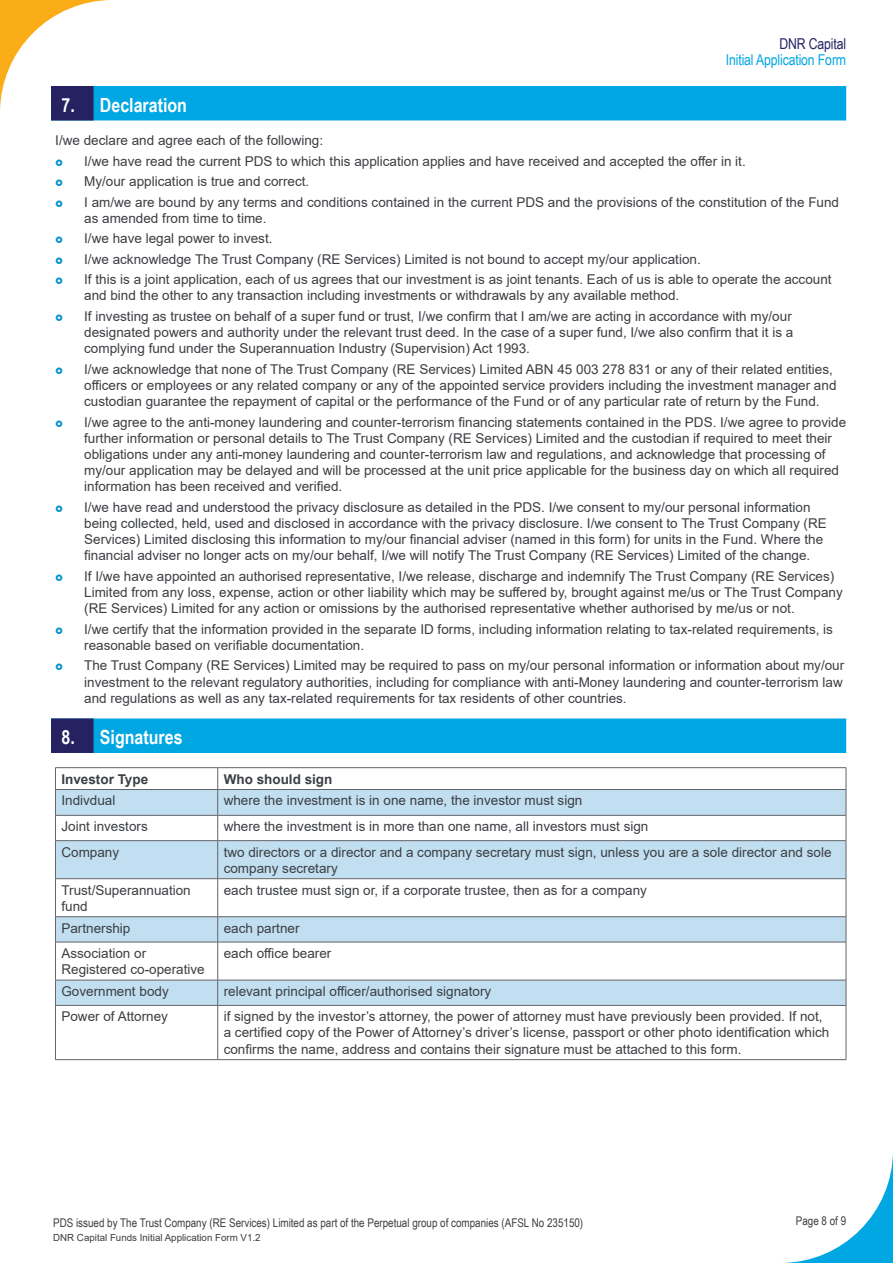
<style>
.page{position:relative;width:893px;height:1263px;background:#fff}
.page>*{position:absolute;margin:0;border:0;box-sizing:border-box;transform-origin:0 0}
.t1{font:700 19.5px "Arial Narrow";color:#fff}
.t2{font:15px "Arial Narrow";letter-spacing:-.01em;color:#00a7e2}
.t3{font:15px "Arial Narrow";letter-spacing:-.01em;color:#262262}
.t4{font:13.5px/16.2px "Arial";color:#3b3e42}
.t5{font:700 13.5px "Arial";color:#3b3e42}
.t6{font:12px "Arial Narrow";color:#3b3e42}
.t7{font:9.75px "Arial";color:#3b3e42}
</style>
<div class="page">
<svg style="left:782px;top:1152px;width:111px;height:111px"></svg>
<svg style="left:0;top:0;width:110px;height:110px"></svg>
<div style="left:51px;top:86px;width:795px;height:34px;background:#00a7e2"></div>
<div style="left:51px;top:86px;width:43px;height:34px;background:#262262"></div>
<div style="left:51px;top:718px;width:795px;height:35px;background:#00a7e2"></div>
<div style="left:51px;top:718px;width:43px;height:35px;background:#262262"></div>
<svg style="left:56px;top:790px;width:790px;height:215px;fill:#c2dff1"></svg>
<hr style="left:55px;top:767px;width:163px;height:1px;background:#636466">
<hr style="left:218px;top:767px;width:628px;height:1px;background:#636466">
<hr style="left:55px;top:789px;width:163px;height:1px;background:#636466">
<hr style="left:218px;top:789px;width:628px;height:1px;background:#636466">
<hr style="left:55px;top:815px;width:163px;height:1px;background:#636466">
<svg style="left:55px;top:768px;width:1px;height:72px"></svg>
<hr style="left:218px;top:815px;width:628px;height:1px;background:#636466">
<svg style="left:217px;top:768px;width:1px;height:72px"></svg>
<svg style="left:846px;top:768px;width:1px;height:72px"></svg>
<hr style="left:55px;top:840px;width:163px;height:1px;background:#636466">
<hr style="left:55px;top:841px;width:1px;height:37px;background:#636466">
<hr style="left:218px;top:840px;width:628px;height:1px;background:#636466">
<hr style="left:217px;top:841px;width:1px;height:37px;background:#636466">
<hr style="left:846px;top:841px;width:1px;height:37px;background:#636466">
<hr style="left:55px;top:878px;width:163px;height:1px;background:#636466">
<hr style="left:55px;top:879px;width:1px;height:37px;background:#636466">
<hr style="left:218px;top:878px;width:628px;height:1px;background:#636466">
<hr style="left:217px;top:879px;width:1px;height:37px;background:#636466">
<hr style="left:846px;top:879px;width:1px;height:37px;background:#636466">
<hr style="left:55px;top:916px;width:163px;height:1px;background:#636466">
<svg style="left:55px;top:917px;width:1px;height:25px"></svg>
<hr style="left:218px;top:916px;width:628px;height:1px;background:#636466">
<svg style="left:217px;top:917px;width:1px;height:25px"></svg>
<svg style="left:846px;top:917px;width:1px;height:25px"></svg>
<hr style="left:55px;top:942px;width:163px;height:1px;background:#636466">
<hr style="left:55px;top:942px;width:1px;height:38px;background:#636466">
<hr style="left:218px;top:942px;width:628px;height:1px;background:#636466">
<hr style="left:217px;top:942px;width:1px;height:38px;background:#636466">
<hr style="left:846px;top:942px;width:1px;height:38px;background:#636466">
<hr style="left:55px;top:980px;width:163px;height:1px;background:#636466">
<svg style="left:55px;top:980px;width:1px;height:25px"></svg>
<hr style="left:218px;top:980px;width:628px;height:1px;background:#636466">
<svg style="left:217px;top:980px;width:1px;height:25px"></svg>
<svg style="left:846px;top:980px;width:1px;height:25px"></svg>
<hr style="left:55px;top:1005px;width:163px;height:1px;background:#636466">
<hr style="left:55px;top:1005px;width:1px;height:54px;background:#636466">
<hr style="left:218px;top:1005px;width:628px;height:1px;background:#636466">
<hr style="left:217px;top:1005px;width:1px;height:54px;background:#636466">
<hr style="left:846px;top:1005px;width:1px;height:54px;background:#636466">
<hr style="left:55px;top:1059px;width:163px;height:1px;background:#636466">
<hr style="left:218px;top:1059px;width:628px;height:1px;background:#636466">
<p class="t3" style="left:779px;top:33px;width:68px">DNR Capital</p>
<p class="t2" style="left:726px;top:49px;width:122px">Initial Application Form</p>
<h1 class="t1" style="left:62px;top:90px;width:127px">7. Declaration</h1>
<p class="t4" style="left:84px;top:130px;width:756px;line-height:20.4px;text-indent:-29px">I/we declare and agree each of the following:<br>I/we have read the current PDS to which this application applies and have received and accepted the offer in it.<br>My/our application is true and correct.<br>I am/we are bound by any terms and conditions contained in the current PDS and the provisions of the constitution of the Fund</p>
<p class="t4" style="left:84px;top:208px;width:749px;line-height:20.4px">as amended from time to time.<br>I/we have legal power to invest.<br>I/we acknowledge The Trust Company (RE Services) Limited is not bound to accept my/our application.<br>If this is a joint application, each of us agrees that our investment is as joint tenants. Each of us is able to operate the account</p>
<p class="t4" style="left:84px;top:285px;width:709px;line-height:20.4px">and bind the other to any transaction including investments or withdrawals by any available method.<br>If investing as trustee on behalf of a super fund or trust, I/we confirm that I am/we are acting in accordance with my/our</p>
<p class="t4" style="left:84px;top:324px;width:711px">designated powers and authority under the relevant trust deed. In the case of a super fund, I/we also confirm that it is a complying fund under the Superannuation Industry (Supervision) Act 1993.</p>
<p class="t4" style="left:84px;top:361px;width:754px">I/we acknowledge that none of The Trust Company (RE Services) Limited ABN 45 003 278 831 or any of their related entities, officers or employees or any related company or any of the appointed service providers including the investment manager and custodian guarantee the repayment of capital or the performance of the Fund or of any particular rate of return by the Fund.</p>
<p class="t4" style="left:84px;top:414px;width:763px">I/we agree to the anti-money laundering and counter-terrorism financing statements contained in the PDS. I/we agree to provide further information or personal details to The Trust Company (RE Services) Limited and the custodian if required to meet their obligations under any anti-money laundering and counter-terrorism law and regulations, and acknowledge that processing of my/our application may be delayed and will be processed at the unit price applicable for the business day on which all required information has been received and verified.</p>
<p class="t4" style="left:84px;top:499px;width:744px">I/we have read and understood the privacy disclosure as detailed in the PDS. I/we consent to my/our personal information being collected, held, used and disclosed in accordance with the privacy disclosure. I/we consent to The Trust Company (RE Services) Limited disclosing this information to my/our financial adviser (named in this form) for units in the Fund. Where the financial adviser no longer acts on my/our behalf, I/we will notify The Trust Company (RE Services) Limited of the change.</p>
<p class="t4" style="left:84px;top:568px;width:760px">If I/we have appointed an authorised representative, I/we release, discharge and indemnify The Trust Company (RE Services)<br>Limited from any loss, expense, action or other liability which may be suffered by, brought against me/us or The Trust Company (RE Services) Limited for any action or omissions by the authorised representative whether authorised by me/us or not.</p>
<p class="t4" style="left:84px;top:621px;width:750px">I/we certify that the information provided in the separate ID forms, including information relating to tax-related requirements, is reasonable based on verifiable documentation.</p>
<p class="t4" style="left:84px;top:657px;width:762px;text-align:justify">The Trust Company (RE Services) Limited may be required to pass on my/our personal information or information about my/our investment to the relevant regulatory authorities, including for compliance with anti-Money laundering and counter-terrorism law and regulations as well as any tax-related requirements for tax residents of other countries.</p>
<h1 class="t1" style="left:62px;top:723px;width:122px">8. Signatures</h1>
<p class="t5" style="left:61px;top:769px;width:88px">Investor Type</p>
<p class="t5" style="left:224px;top:769px;width:110px">Who should sign</p>
<p class="t4" style="left:61px;top:792px;width:56px">Indivdual</p>
<p class="t4" style="left:224px;top:792px;width:360px">where the investment is in one name, the investor must sign</p>
<p class="t4" style="left:61px;top:818px;width:88px">Joint investors</p>
<p class="t4" style="left:224px;top:818px;width:426px">where the investment is in more than one name, all investors must sign</p>
<p class="t4" style="left:61px;top:843px;width:59px">Company</p>
<p class="t4" style="left:224px;top:843px;width:609px">two directors or a director and a company secretary must sign, unless you are a sole director and sole company secretary</p>
<p class="t4" style="left:61px;top:881px;width:131px">Trust/Superannuation fund</p>
<p class="t4" style="left:224px;top:881px;width:425px">each trustee must sign or, if a corporate trustee, then as for a company</p>
<p class="t4" style="left:61px;top:920px;width:71px">Partnership</p>
<p class="t4" style="left:224px;top:920px;width:77px">each partner</p>
<p class="t4" style="left:61px;top:945px;width:145px">Association or<br>Registered co-operative</p>
<p class="t4" style="left:224px;top:945px;width:109px">each office bearer</p>
<p class="t4" style="left:61px;top:983px;width:109px">Government body</p>
<p class="t4" style="left:224px;top:983px;width:269px">relevant principal officer/authorised signatory</p>
<p class="t4" style="left:61px;top:1008px;width:108px">Power of Attorney</p>
<p class="t4" style="left:224px;top:1008px;width:607px">if signed by the investor’s attorney, the power of attorney must have previously been provided. If not, a certified copy of the Power of Attorney’s driver’s license, passport or other photo identification which confirms the name, address and contains their signature must be attached to this form.</p>
<p class="t6" style="left:53px;top:1214px;width:532px">PDS issued by The Trust Company (RE Services) Limited as part of the Perpetual group of companies (AFSL No 235150)</p>
<p class="t6" style="left:796px;top:1212px;width:52px">Page 8 of 9</p>
<p class="t7" style="left:53px;top:1231px;width:209px">DNR Capital Funds Initial Application Form V1.2</p>
</div>
